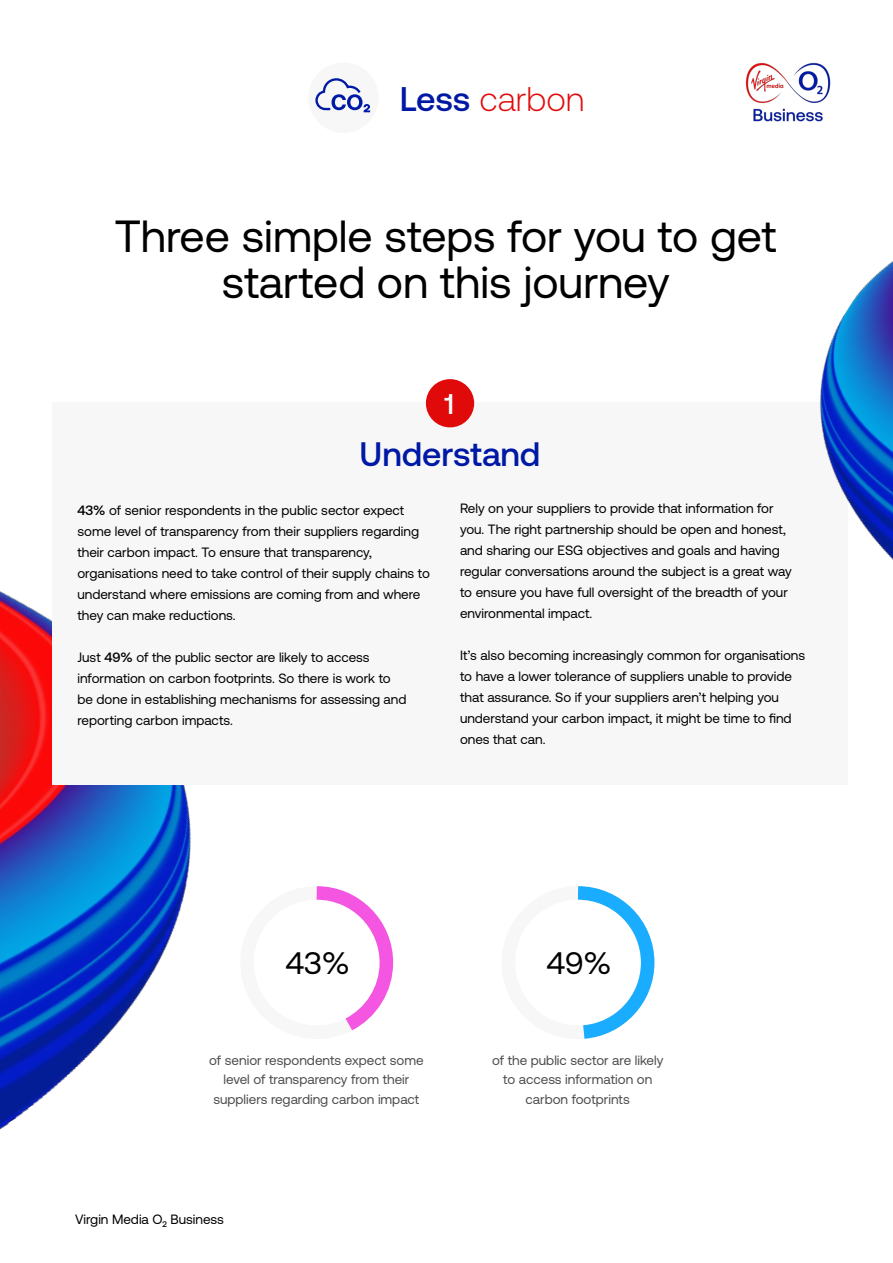
<style>
.page{position:relative;width:893px;height:1263px;background:#fff}
.page>*{position:absolute;margin:0;border:0;box-sizing:border-box;transform-origin:0 0}
.t1{font:45px/46.5px "Aeonik Pro";color:#000;text-align:center}
.t2{font:300 34.2px "Aeonik Pro";color:#e10a0a}
.t3{font:500 33.9px "Aeonik Pro";color:#0019a5}
.t4{font:31.05px "Aeonik Pro";color:#000}
.t5{font:500 28.5px "Aeonik Pro";color:#fff}
.t6{font:13.5px/21px "Aeonik Pro";color:#000}
.t7{font:13.5px/19.5px "Aeonik Pro";color:#4d4d4d;text-align:center}
.s1{font-weight:500;color:#0019a5}
.s2{font-weight:500}
</style>
<div class="page">
<img style="left:745px;top:62px;width:86px;height:60px">
<img style="left:0;top:591px;width:191px;height:539px">
<div style="left:52px;top:403px;width:796px;height:382px;background:#f7f7f7"></div>
<div style="left:308px;top:62px;width:71px;height:71px;background:#f7f7f7;border-radius:50%"></div>
<svg style="left:315px;top:78px;width:55px;height:34px"></svg>
<div style="left:426px;top:379px;width:48px;height:48px;background:#e10a0a;border-radius:50%"></div>
<div style="left:240px;top:886px;width:153px;height:153px;border:14px solid #f7f7f7;border-radius:50%"></div>
<div style="left:502px;top:886px;width:152px;height:153px;border:14px solid #f7f7f7;border-radius:50%"></div>
<svg style="left:303px;top:886px;width:91px;height:153px"></svg>
<svg style="left:564px;top:886px;width:91px;height:153px"></svg>
<img style="left:819px;top:261px;width:74px;height:299px">
<h2 class="t2" style="left:400px;top:81px;width:186px"><span class="s1">Less</span> carbon</h2>
<h1 class="t1" style="left:115px;top:213px;width:664px">Three simple steps for you to get started on this journey</h1>
<h3 class="t5" style="left:444px;top:388px;width:11px">1</h3>
<h3 class="t3" style="left:360px;top:436px;width:182px">Understand</h3>
<p class="t6" style="left:77px;top:500px;width:354px"><span class="s2">43%</span> of senior respondents in the public sector expect some level of transparency from their suppliers regarding their carbon impact. To ensure that transparency, organisations need to take control of their supply chains to understand where emissions are coming from and where they can make reductions.</p>
<p class="t6" style="left:77px;top:647px;width:331px">Just <span class="s2">49%</span> of the public sector are likely to access information on carbon footprints. So there is work to be done in establishing mechanisms for assessing and reporting carbon impacts.</p>
<p class="t6" style="left:460px;top:498px;width:333px">Rely on your suppliers to provide that information for you. The right partnership should be open and honest, and sharing our ESG objectives and goals and having regular conversations around the subject is a great way to ensure you have full oversight of the breadth of your environmental impact.</p>
<p class="t6" style="left:460px;top:645px;width:347px">It’s also becoming increasingly common for organisations to have a lower tolerance of suppliers unable to provide that assurance. So if your suppliers aren’t helping you understand your carbon impact, it might be time to find ones that can.</p>
<h3 class="t4" style="left:286px;top:946px;width:65px">43%</h3>
<h3 class="t4" style="left:547px;top:946px;width:66px">49%</h3>
<p class="t7" style="left:209px;top:1050px;width:216px">of senior respondents expect some level of transparency from their suppliers regarding carbon impact</p>
<p class="t7" style="left:492px;top:1050px;width:173px">of the public sector are likely to access information on carbon footprints</p>
<p class="t6" style="left:75px;top:1209px;width:150px">Virgin Media O<sub>2</sub> Business</p>
</div>
